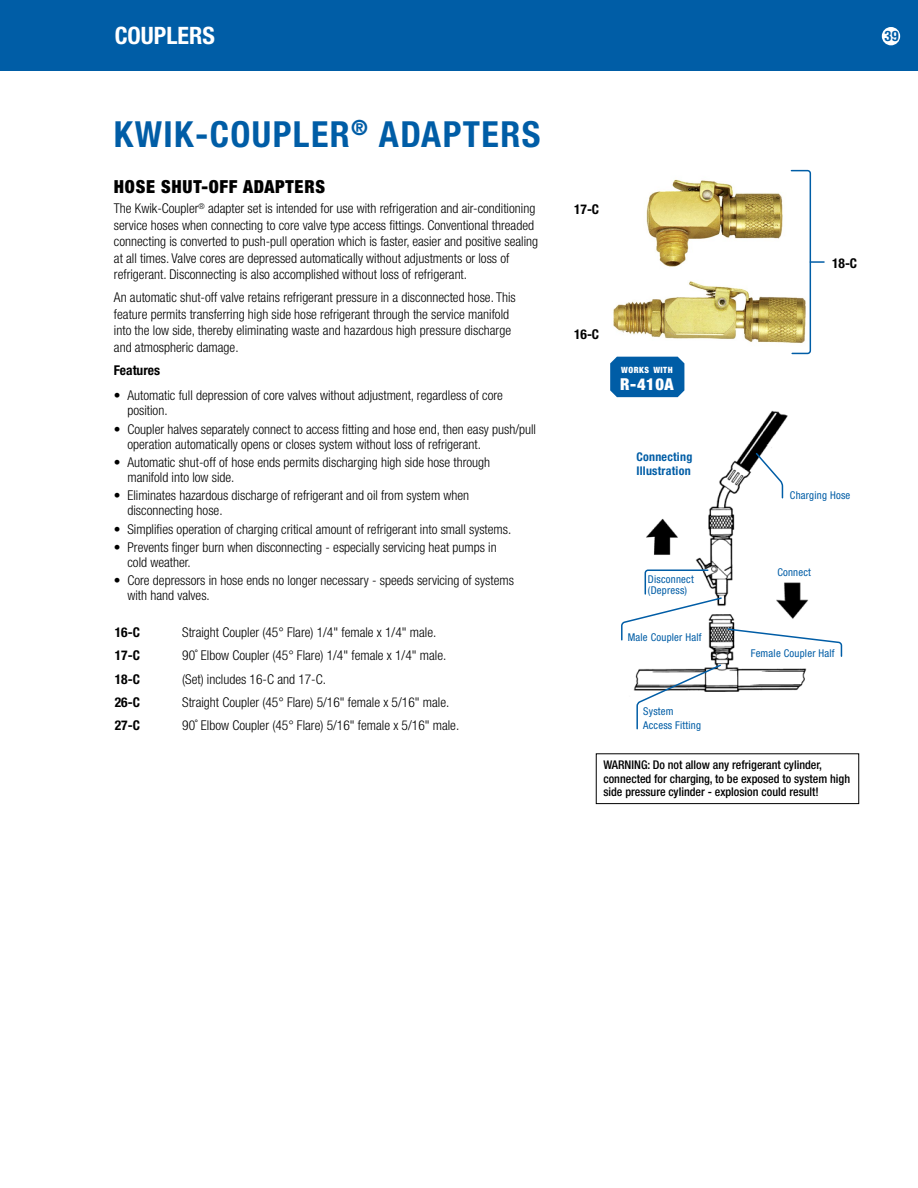
<style>
.page{position:relative;width:918px;height:1188px;background:#fff}
.page>*{position:absolute;margin:0;border:0;box-sizing:border-box;transform-origin:0 0}
.t1{font:700 condensed 36px "Helvetica Neue LT Std";letter-spacing:.04em;color:#005da6}
.t2{font:700 condensed 24px "Helvetica Neue LT Std";color:#fff}
.t3{font:900 condensed 18px "Helvetica Neue LT Std";letter-spacing:.04em;color:#000}
.t4{font:900 condensed 16.5px "Helvetica Neue LT Std";color:#fff}
.t5{font:700 condensed 14.4px "Helvetica Neue LT Std";color:#005da6}
.t6{font:300 condensed 13.5px/16.5px "Helvetica Neue LT Std";color:#000}
.t7{font:700 condensed 13.5px "Helvetica Neue LT Std";color:#000}
.t8{font:500 condensed 12px/13.5px "Helvetica Neue LT Std";color:#000}
.t9{font:700 condensed 12px/13.5px "Helvetica Neue LT Std";letter-spacing:.02em;color:#005da6}
.t10{font:condensed 10.8px/14.1px "Helvetica Neue LT Std";letter-spacing:.02em;color:#005da6}
.t11{font:900 condensed 8.7px "Helvetica Neue LT Std";letter-spacing:.055em;color:#fff}
</style>
<div class="page">
<div style="left:0;top:0;width:918px;height:71px;background:#005da6"></div>
<img style="left:613px;top:179px;width:177px;height:164px">
<svg style="left:790px;top:169px;width:34px;height:186px"></svg>
<img style="left:646px;top:410px;width:142px;height:159px">
<div style="left:596px;top:753px;width:263px;height:51px;border:1px solid #000"></div>
<div style="left:610px;top:357px;width:74px;height:40px;background:#005da6"></div>
<svg style="left:621px;top:569px;width:222px;height:161px"></svg>
<svg style="left:754px;top:451px;width:30px;height:48px"></svg>
<div style="left:882px;top:27px;width:18px;height:18px;background:#fff;border-radius:50%"></div>
<h2 class="t2" style="left:115px;top:21px;width:102px">COUPLERS</h2>
<p class="t5" style="left:884px;top:27px;width:16px">39</p>
<h1 class="t1" style="left:114px;top:113px;width:428px">KWIK-COUPLER<sup>®</sup> ADAPTERS</h1>
<h3 class="t3" style="left:114px;top:176px;width:213px">HOSE SHUT-OFF ADAPTERS</h3>
<p class="t6" style="left:114px;top:200px;width:426px">The Kwik-Coupler<sup>®</sup> adapter set is intended for use with refrigeration and air-conditioning service hoses when connecting to core valve type access fittings. Conventional threaded connecting is converted to push-pull operation which is faster, easier and positive sealing at all times. Valve cores are depressed automatically without adjustments or loss of refrigerant. Disconnecting is also accomplished without loss of refrigerant.</p>
<p class="t6" style="left:114px;top:289px;width:403px">An automatic shut-off valve retains refrigerant pressure in a disconnected hose. This feature permits transferring high side hose refrigerant through the service manifold into the low side, thereby eliminating waste and hazardous high pressure discharge and atmospheric damage.</p>
<p class="t7" style="left:114px;top:362px;width:48px">Features</p>
<p class="t6" style="left:127px;top:388px;width:377px;line-height:15px;text-indent:-14px">• Automatic full depression of core valves without adjustment, regardless of core position.</p>
<p class="t6" style="left:127px;top:421px;width:410px;line-height:15px;text-indent:-14px">• Coupler halves separately connect to access fitting and hose end, then easy push/pull operation automatically opens or closes system without loss of refrigerant.</p>
<p class="t6" style="left:127px;top:455px;width:364px;line-height:15px;text-indent:-14px">• Automatic shut-off of hose ends permits discharging high side hose through manifold into low side.</p>
<p class="t6" style="left:127px;top:488px;width:343px;line-height:15px;text-indent:-14px">• Eliminates hazardous discharge of refrigerant and oil from system when disconnecting hose.</p>
<p class="t6" style="left:114px;top:521px;width:399px">• Simplifies operation of charging critical amount of refrigerant into small systems.</p>
<p class="t6" style="left:127px;top:540px;width:371px;line-height:15px;text-indent:-14px">• Prevents finger burn when disconnecting - especially servicing heat pumps in cold weather.</p>
<p class="t6" style="left:127px;top:573px;width:388px;line-height:15px;text-indent:-14px">• Core depressors in hose ends no longer necessary - speeds servicing of systems with hand valves.</p>
<p class="t7" style="left:115px;top:624px;width:27px">16-C</p>
<p class="t6" style="left:182px;top:624px;width:256px">Straight Coupler (45° Flare) 1/4" female x 1/4" male.</p>
<p class="t7" style="left:115px;top:647px;width:27px">17-C</p>
<p class="t6" style="left:182px;top:647px;width:266px">90˚ Elbow Coupler (45° Flare) 1/4" female x 1/4" male.</p>
<p class="t7" style="left:115px;top:671px;width:27px">18-C</p>
<p class="t6" style="left:182px;top:670px;width:145px">(Set) includes 16-C and 17-C.</p>
<p class="t7" style="left:115px;top:694px;width:27px">26-C</p>
<p class="t6" style="left:182px;top:694px;width:269px">Straight Coupler (45° Flare) 5/16" female x 5/16" male.</p>
<p class="t7" style="left:115px;top:717px;width:27px">27-C</p>
<p class="t6" style="left:182px;top:717px;width:279px">90˚ Elbow Coupler (45° Flare) 5/16" female x 5/16" male.</p>
<p class="t7" style="left:574px;top:201px;width:27px">17-C</p>
<p class="t7" style="left:574px;top:326px;width:27px">16-C</p>
<p class="t11" style="left:621px;top:364px;width:53px">WORKS WITH</p>
<p class="t4" style="left:620px;top:374px;width:55px">R-410A</p>
<p class="t9" style="left:636px;top:450px;width:57px">Connecting<br>Illustration</p>
<p class="t10" style="left:648px;top:574px;width:47px;line-height:10.8px">Disconnect (Depress)</p>
<p class="t10" style="left:628px;top:630px;width:75px">Male Coupler Half</p>
<p class="t10" style="left:643px;top:704px;width:59px">System<br>Access Fitting</p>
<p class="t7" style="left:832px;top:255px;width:27px">18-C</p>
<p class="t10" style="left:790px;top:488px;width:62px">Charging Hose</p>
<p class="t10" style="left:777px;top:565px;width:35px">Connect</p>
<p class="t10" style="left:751px;top:646px;width:85px">Female Coupler Half</p>
<p class="t8" style="left:603px;top:758px;width:248px">WARNING: Do not allow any refrigerant cylinder, connected for charging, to be exposed to system high side pressure cylinder - explosion could result!</p>
</div>
